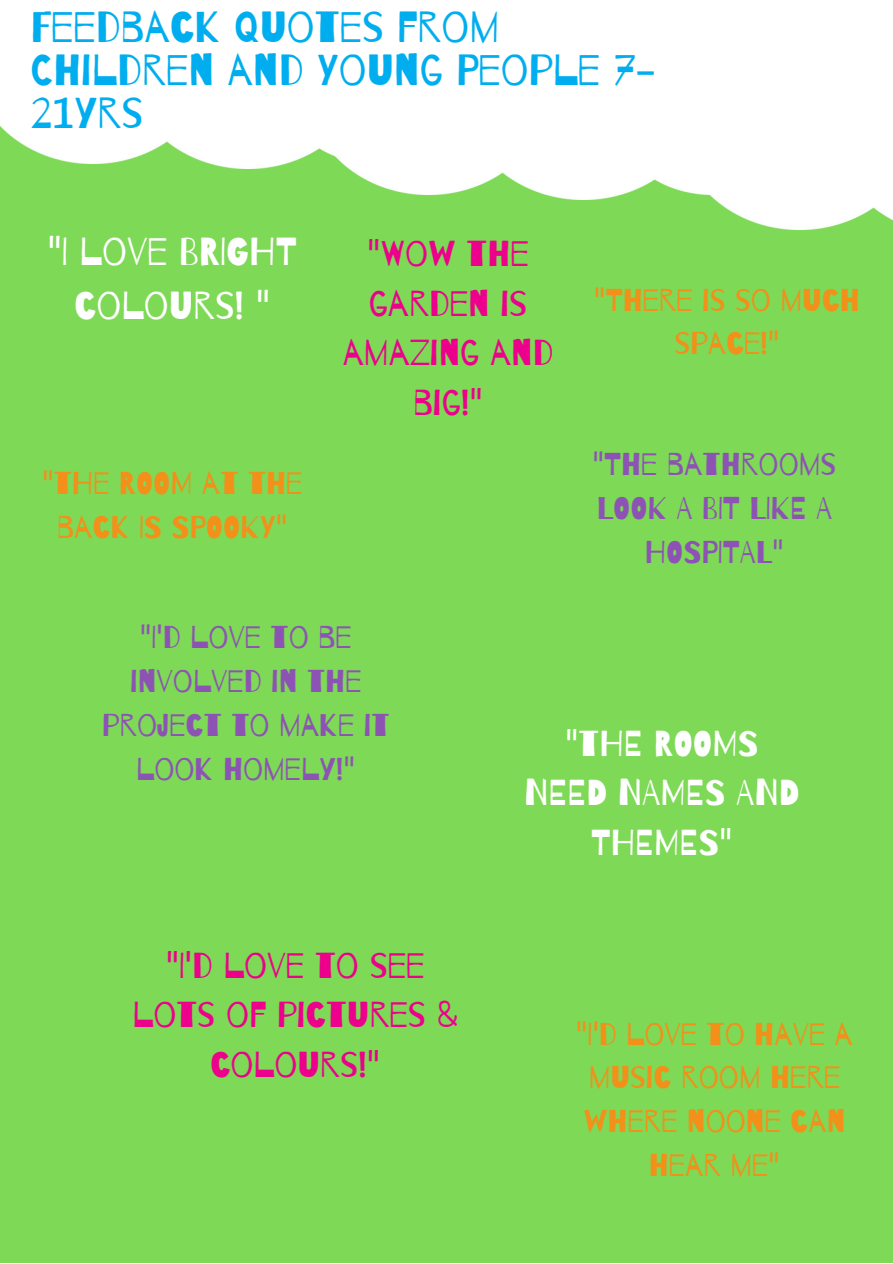
<style>
.page{position:relative;width:893px;height:1264px;background:#fff}
.page>*{position:absolute;margin:0;border:0;box-sizing:border-box;transform-origin:0 0}
.t1{font:43.5px/42.8px "Barrio";color:#00aeef}
.t2{font:39px/54px "Barrio";color:#fff;text-align:center}
.t3{font:36px/49.5px "Barrio";color:#ec008c;text-align:center}
.t4{font:36px/49.5px "Barrio";color:#fff;text-align:center}
.t5{font:31.5px/43.8px "Barrio";color:#f2901a;text-align:center}
.t6{font:31.5px/43.8px "Barrio";color:#8d53b4;text-align:center}
</style>
<div class="page">
<div style="left:0;top:0;width:892px;height:1262px;background:#7ed957"></div>
<div style="left:715px;top:0;width:177px;height:230px;background:#fff"></div>
<img style="left:230px;top:0;width:496px;height:200px">
<div style="left:0;top:0;width:391px;height:168px;background:#fff"></div>
<h1 class="t1" style="left:31px;top:7px;width:627px">FEEDBACK QUOTES FROM<br>CHILDREN AND YOUNG PEOPLE 7-<br>21YRS</h1>
<p class="t2" style="left:47px;top:225px;width:251px">"I LOVE BRIGHT<br>COLOURS! "</p>
<p class="t5" style="left:42px;top:462px;width:262px">"THE ROOM AT THE<br>BACK IS SPOOKY"</p>
<p class="t3" style="left:343px;top:230px;width:212px">"WOW THE<br>GARDEN IS<br>AMAZING AND<br>BIG!"</p>
<p class="t5" style="left:594px;top:279px;width:267px">"THERE IS SO MUCH<br>SPACE!"</p>
<p class="t6" style="left:592px;top:443px;width:245px">"THE BATHROOMS<br>LOOK A BIT LIKE A<br>HOSPITAL"</p>
<p class="t6" style="left:102px;top:616px;width:289px">"I'D LOVE TO BE<br>INVOLVED IN THE<br>PROJECT TO MAKE IT<br>LOOK HOMELY!"</p>
<p class="t3" style="left:133px;top:941px;width:326px">"I'D LOVE TO SEE<br>LOTS OF PICTURES &amp;<br>COLOURS!"</p>
<p class="t4" style="left:524px;top:719px;width:277px">"THE ROOMS<br>NEED NAMES AND<br>THEMES"</p>
<p class="t5" style="left:575px;top:1012px;width:279px">"I'D LOVE TO HAVE A<br>MUSIC ROOM HERE<br>WHERE NOONE CAN<br>HEAR ME"</p>
</div>
